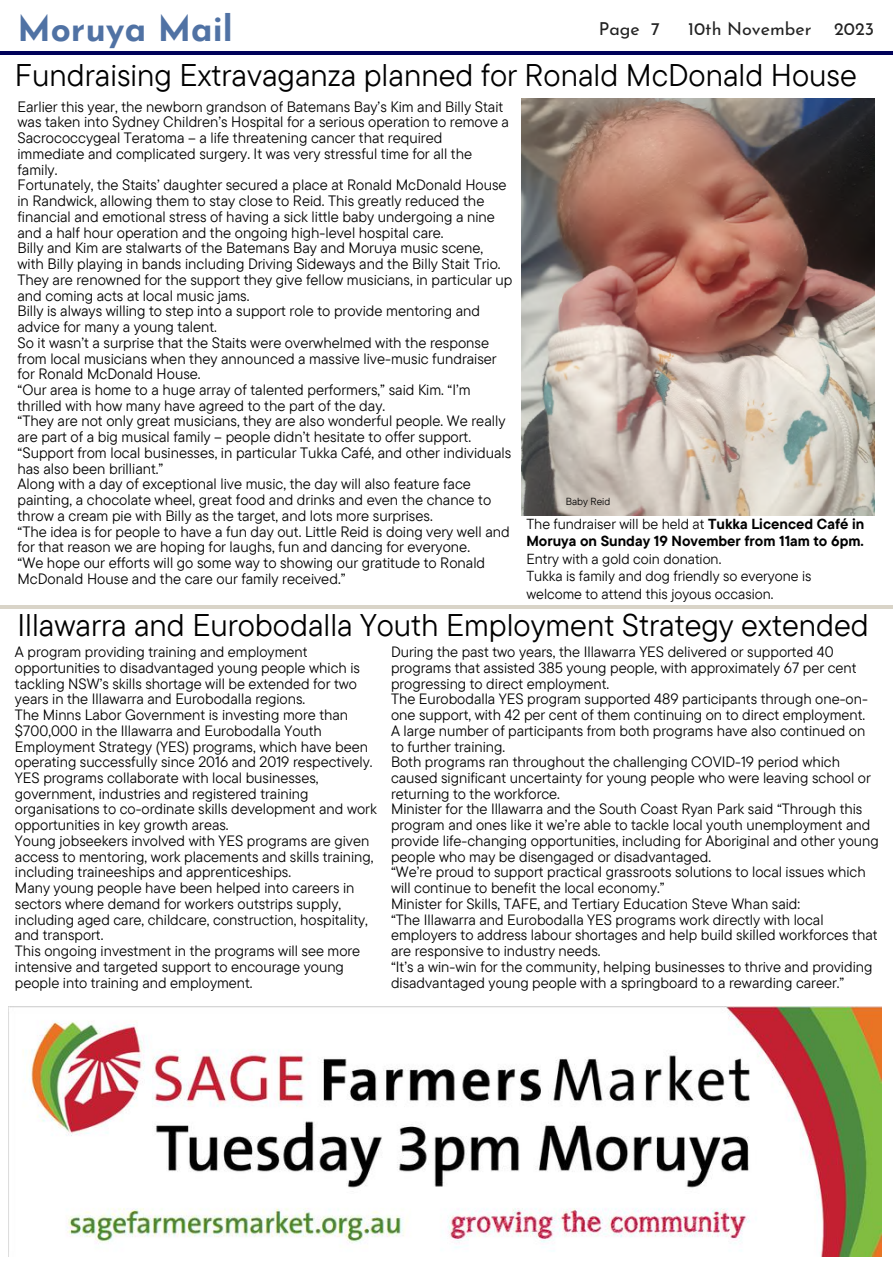
<style>
.page{position:relative;width:893px;height:1264px;background:#fff}
.page>*{position:absolute;margin:0;border:0;box-sizing:border-box;transform-origin:0 0}
.t1{font:700 35.25px "Josefin Sans";color:#5072a4}
.t2{font:31.2px "TT Commons Pro";color:#000}
.t3{font:17.85px "Josefin Sans";color:#222}
.t4{font:15px/15.8px "TT Commons Pro";color:#000}
.t5{font:14.85px/15.8px "TT Commons Pro";color:#000}
.t6{font:14.55px/17.4px "TT Commons Pro";color:#000}
.t7{font:700 14.55px/17.4px "TT Commons Pro";color:#000}
.t8{font:10.2px "TT Commons Pro";color:#000}
.s1{font-weight:400}
</style>
<div class="page">
<hr style="left:0;top:52px;width:892px;height:2px;background:#000259">
<hr style="left:0;top:606px;width:892px;height:2px;background:#d9d4c8">
<img style="left:9px;top:1006px;width:872px;height:250px">
<img style="left:521px;top:99px;width:353px;height:417px">
<h1 class="t1" style="left:17px;top:14px;width:217px">Moruya Mail</h1>
<p class="t3" style="left:598px;top:22px;width:63px">Page 7</p>
<p class="t3" style="left:688px;top:22px;width:125px">10th November</p>
<p class="t3" style="left:834px;top:22px;width:41px">2023</p>
<h2 class="t2" style="left:15px;top:55px;width:843px">Fundraising Extravaganza planned for Ronald McDonald House</h2>
<p class="t4" style="left:17px;top:98px;width:496px">Earlier this year, the newborn grandson of Batemans Bay’s Kim and Billy Stait was taken into Sydney Children’s Hospital for a serious operation to remove a Sacrococcygeal Teratoma – a life threatening cancer that required immediate and complicated surgery. It was very stressful time for all the family.<br>Fortunately, the Staits’ daughter secured a place at Ronald McDonald House in Randwick, allowing them to stay close to Reid. This greatly reduced the financial and emotional stress of having a sick little baby undergoing a nine and a half hour operation and the ongoing high-level hospital care.<br>Billy and Kim are stalwarts of the Batemans Bay and Moruya music scene, with Billy playing in bands including Driving Sideways and the Billy Stait Trio.<br>They are renowned for the support they give fellow musicians, in particular up and coming acts at local music jams.<br>Billy is always willing to step into a support role to provide mentoring and advice for many a young talent.<br>So it wasn’t a surprise that the Staits were overwhelmed with the response from local musicians when they announced a massive live-music fundraiser for Ronald McDonald House.<br>“Our area is home to a huge array of talented performers,” said Kim. “I’m thrilled with how many have agreed to the part of the day.<br>“They are not only great musicians, they are also wonderful people. We really are part of a big musical family – people didn’t hesitate to offer support. “Support from local businesses, in particular Tukka Café, and other individuals has also been brilliant.”<br>Along with a day of exceptional live music, the day will also feature face painting, a chocolate wheel, great food and drinks and even the chance to throw a cream pie with Billy as the target, and lots more surprises.<br>“The idea is for people to have a fun day out. Little Reid is doing very well and for that reason we are hoping for laughs, fun and dancing for everyone.</p>
<p class="t4" style="left:17px;top:554px;width:469px">“We hope our efforts will go some way to showing our gratitude to Ronald<br>McDonald House and the care our family received.”</p>
<p class="t8" style="left:566px;top:495px;width:46px">Baby Reid</p>
<p class="t7" style="left:526px;top:515px;width:339px"><span class="s1">The fundraiser will be held at</span> Tukka Licenced Café in<br>Moruya on Sunday 19 November from 11am to 6pm.</p>
<p class="t6" style="left:526px;top:549px;width:196px">Entry with a gold coin donation.</p>
<p class="t6" style="left:526px;top:567px;width:286px">Tukka is family and dog friendly so everyone is welcome to attend this joyous occasion.</p>
<h2 class="t2" style="left:17px;top:605px;width:852px">Illawarra and Eurobodalla Youth Employment Strategy extended</h2>
<p class="t5" style="left:15px;top:643px;width:363px">A program providing training and employment opportunities to disadvantaged young people which is tackling NSW’s skills shortage will be extended for two years in the Illawarra and Eurobodalla regions.<br>The Minns Labor Government is investing more than $700,000 in the Illawarra and Eurobodalla Youth Employment Strategy (YES) programs, which have been operating successfully since 2016 and 2019 respectively.<br>YES programs collaborate with local businesses, government, industries and registered training organisations to co-ordinate skills development and work opportunities in key growth areas.<br>Young jobseekers involved with YES programs are given access to mentoring, work placements and skills training, including traineeships and apprenticeships.<br>Many young people have been helped into careers in sectors where demand for workers outstrips supply, including aged care, childcare, construction, hospitality, and transport.</p>
<p class="t5" style="left:15px;top:942px;width:347px">This ongoing investment in the programs will see more intensive and targeted support to encourage young people into training and employment.</p>
<p class="t5" style="left:391px;top:643px;width:489px">During the past two years, the Illawarra YES delivered or supported 40 programs that assisted 385 young people, with approximately 67 per cent progressing to direct employment.<br>The Eurobodalla YES program supported 489 participants through one-on&shy;one support, with 42 per cent of them continuing on to direct employment.<br>A large number of participants from both programs have also continued on to further training.<br>Both programs ran throughout the challenging COVID-19 period which caused significant uncertainty for young people who were leaving school or returning to the workforce.<br>Minister for the Illawarra and the South Coast Ryan Park said “Through this program and ones like it we’re able to tackle local youth unemployment and provide life-changing opportunities, including for Aboriginal and other young people who may be disengaged or disadvantaged.<br>“We’re proud to support practical grassroots solutions to local issues which will continue to benefit the local economy.”<br>Minister for Skills, TAFE, and Tertiary Education Steve Whan said:<br>“The Illawarra and Eurobodalla YES programs work directly with local employers to address labour shortages and help build skilled workforces that are responsive to industry needs.</p>
<p class="t5" style="left:391px;top:958px;width:483px">“It’s a win-win for the community, helping businesses to thrive and providing disadvantaged young people with a springboard to a rewarding career.”</p>
</div>
